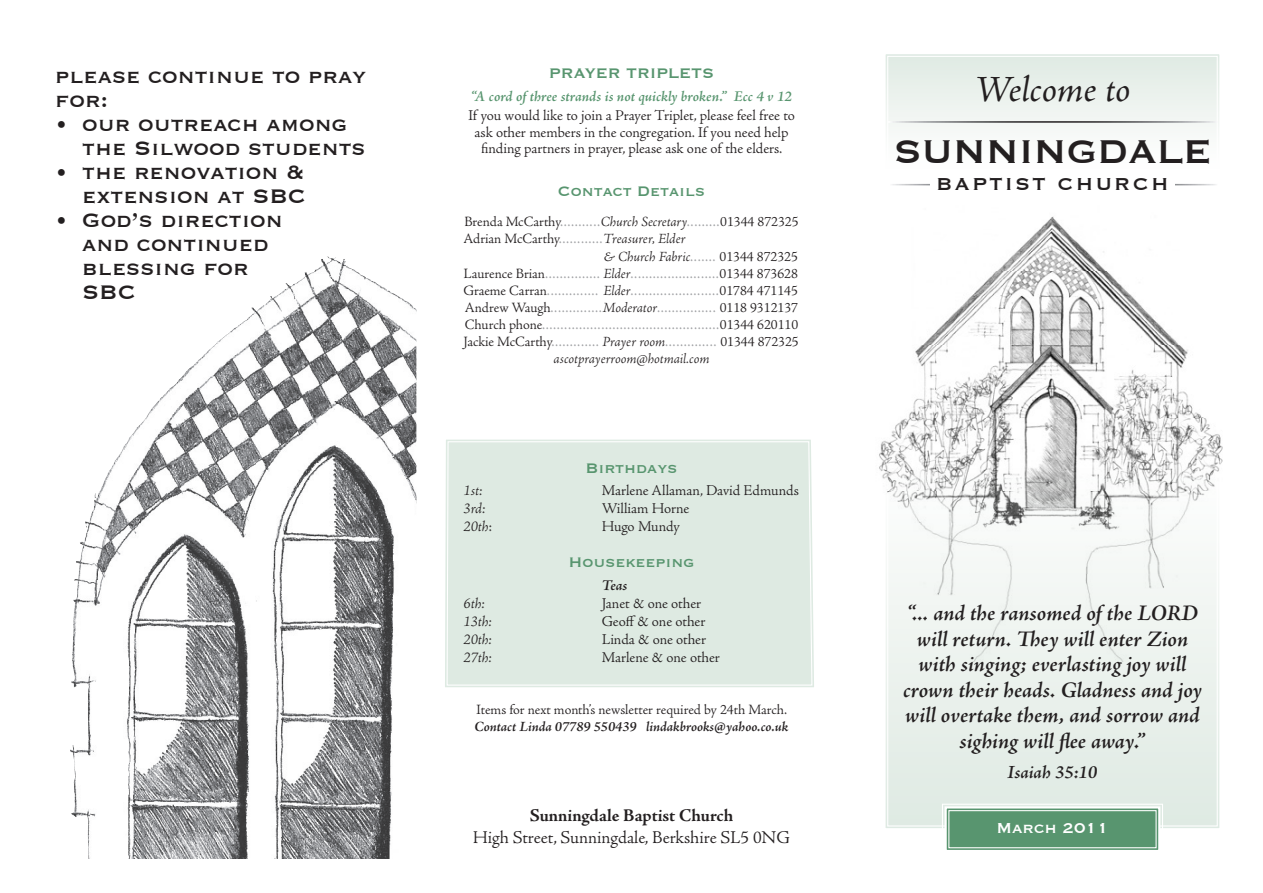
<style>
.page{position:relative;width:1263px;height:893px;background:#fff}
.page>*{position:absolute;margin:0;border:0;box-sizing:border-box;transform-origin:0 0}
.t1{font:42.75px "Copperplate";color:#231f20}
.t2{font:italic 37.5px "Adobe Jenson Pro";letter-spacing:-.005em;color:#231f20}
.t3{font:25.5px/24px "Copperplate";color:#231f20}
.t4{font:italic 600 22.5px/25.5px "Adobe Jenson Pro";color:#231f20;text-align:center}
.t5{font:22.5px "Copperplate";color:#231f20}
.t6{font:italic 600 18.75px "Adobe Jenson Pro";letter-spacing:-.005em;color:#231f20}
.t7{font:18.75px "Copperplate";color:#fff}
.t8{font:18px "Copperplate";color:#58956f}
.t9{font:300 18px "Adobe Jenson Pro";color:#231f20}
.t10{font:700 18px "Adobe Jenson Pro";letter-spacing:-.005em;color:#231f20}
.t11{font:300 15px/16.5px "Adobe Jenson Pro";letter-spacing:-.005em;color:#231f20;text-align:center}
.t12{font:italic 600 15px "Adobe Jenson Pro";color:#58956f}
.t13{font:italic 300 15px "Adobe Jenson Pro";color:#231f20}
.t14{font:italic 600 15px "Adobe Jenson Pro";color:#231f20}
.t15{font:300 14.25px "Adobe Jenson Pro";color:#939598}
.t16{font:300 14.25px "Adobe Jenson Pro";color:#231f20}
.t17{font:italic 300 14.25px "Adobe Jenson Pro";letter-spacing:-.005em;color:#231f20}
.t18{font:italic 600 14.25px "Adobe Jenson Pro";color:#231f20}
.s1{color:#939598}
.s2{font-style:italic}
.s3{font-style:normal}
.s4{font-style:normal;color:#939598}
.s5{color:#231f20}
.s6{font-style:italic;color:#231f20}
</style>
<div class="page">
<div style="left:446px;top:441px;width:367px;height:245px;background:#deeae2"></div>
<svg style="left:886px;top:55px;width:332px;height:72px"></svg>
<div style="left:883px;top:52px;width:338px;height:119px;border:2px solid #fff"></div>
<div style="left:887px;top:56px;width:331px;height:111px;border:1px solid #fff"></div>
<div style="left:886px;top:661px;width:332px;height:166px;background:#e6efe9"></div>
<hr style="left:888px;top:121px;width:329px;height:2px;background:#fff">
<svg style="left:941px;top:803px;width:222px;height:46px;background:#6aa07f"></svg>
<div style="left:944px;top:806px;width:216px;height:46px;border:2px solid #fff"></div>
<div style="left:948px;top:810px;width:208px;height:38px;border:1px solid #fff"></div>
<img style="left:879px;top:216px;width:344px;height:445px">
<img style="left:70px;top:257px;width:346px;height:602px">
<p class="t3" style="left:55px;top:63px;width:313px">please continue to pray for:</p>
<p class="t3" style="left:82px;top:111px;width:285px;text-indent:-27px">• our outreach among the Silwood students</p>
<p class="t3" style="left:55px;top:159px;width:252px;text-align:right">• the renovation &amp; extension at SBC</p>
<p class="t3" style="left:82px;top:207px;width:202px;text-indent:-27px">• God’s direction and continued blessing for<br>SBC</p>
<p class="t8" style="left:549px;top:61px;width:167px">PRAYER TRIPLETS</p>
<p class="t12" style="left:471px;top:88px;width:323px">“A cord of three strands is not quickly broken.” Ecc 4 v 12</p>
<p class="t11" style="left:468px;top:108px;width:328px">If you would like to join a Prayer Triplet, please feel free to ask other members in the congregation. If you need help finding partners in prayer, please ask one of the elders.</p>
<p class="t8" style="left:558px;top:180px;width:149px">Contact Details</p>
<p class="t16" style="left:464px;top:214px;width:336px">Brenda McCarthy<span class="s1">...........</span><span class="s2">Church Secretary</span><span class="s1">.........</span>01344 872325</p>
<p class="t17" style="left:463px;top:231px;width:223px"><span class="s3">Adrian McCarthy</span><span class="s4">............</span>Treasurer, Elder</p>
<p class="t17" style="left:603px;top:248px;width:196px">&amp; Church Fabric<span class="s4">.......</span> <span class="s3">01344 872325</span></p>
<p class="t15" style="left:463px;top:265px;width:336px"><span class="s5">Laurence Brian</span>............... <span class="s6">Elder</span>........................<span class="s5">01344 873628</span></p>
<p class="t15" style="left:463px;top:282px;width:336px"><span class="s5">Graeme Carran</span>.............. <span class="s6">Elder</span>........................<span class="s5">01784 471145</span></p>
<p class="t15" style="left:465px;top:299px;width:335px"><span class="s5">Andrew Waugh</span>..............<span class="s6">Moderator</span>................ <span class="s5">0118 9312137</span></p>
<p class="t15" style="left:465px;top:316px;width:335px"><span class="s5">Church phone</span>................................................<span class="s5">01344 620110</span></p>
<p class="t15" style="left:463px;top:333px;width:337px"><span class="s5">Jackie McCarthy</span>............. <span class="s6">Prayer room</span>.............. <span class="s5">01344 872325</span></p>
<p class="t17" style="left:553px;top:351px;width:157px">ascotprayerroom@hotmail.com</p>
<p class="t8" style="left:586px;top:457px;width:93px">Birthdays</p>
<p class="t13" style="left:463px;top:482px;width:20px">1st:</p>
<p class="t11" style="left:602px;top:483px;width:199px">Marlene Allaman, David Edmunds</p>
<p class="t13" style="left:463px;top:500px;width:23px">3rd:</p>
<p class="t11" style="left:602px;top:501px;width:89px">William Horne</p>
<p class="t13" style="left:463px;top:518px;width:30px">20th<span class="s3">:</span></p>
<p class="t11" style="left:602px;top:519px;width:80px">Hugo Mundy</p>
<p class="t8" style="left:568px;top:551px;width:128px">Housekeeping</p>
<p class="t14" style="left:602px;top:576px;width:27px">Teas</p>
<p class="t13" style="left:463px;top:594px;width:23px">6th:</p>
<p class="t11" style="left:602px;top:595px;width:101px">Janet &amp; one other</p>
<p class="t13" style="left:463px;top:612px;width:30px">13th:</p>
<p class="t11" style="left:602px;top:613px;width:105px">Geoff &amp; one other</p>
<p class="t13" style="left:463px;top:630px;width:30px">20th:</p>
<p class="t11" style="left:602px;top:631px;width:106px">Linda &amp; one other</p>
<p class="t13" style="left:463px;top:648px;width:30px">27th:</p>
<p class="t11" style="left:602px;top:649px;width:120px">Marlene &amp; one other</p>
<p class="t16" style="left:476px;top:701px;width:312px">Items for next month’s newsletter required by 24th March.</p>
<p class="t18" style="left:475px;top:718px;width:315px">Contact Linda 07789 550439 lindakbrooks@yahoo.co.uk</p>
<p class="t10" style="left:530px;top:805px;width:205px">Sunningdale Baptist Church</p>
<p class="t9" style="left:473px;top:827px;width:319px">High Street, Sunningdale, Berkshire SL5 0NG</p>
<p class="t2" style="left:974px;top:68px;width:158px">Welcome to</p>
<p class="t1" style="left:893px;top:124px;width:203px">Sunningdale</p>
<p class="t5" style="left:936px;top:169px;width:35px">Baptist</p>
<p class="t5" style="left:1057px;top:169px;width:75px">Church</p>
<p class="t4" style="left:903px;top:602px;width:300px">“... and the ransomed of the LORD will return. They will enter Zion with singing; everlasting joy will crown their heads. Gladness and joy will overtake them, and sorrow and sighing will flee away.”</p>
<p class="t6" style="left:1008px;top:761px;width:91px">Isaiah 35:10</p>
<p class="t7" style="left:996px;top:816px;width:113px">March 2011</p>
</div>
